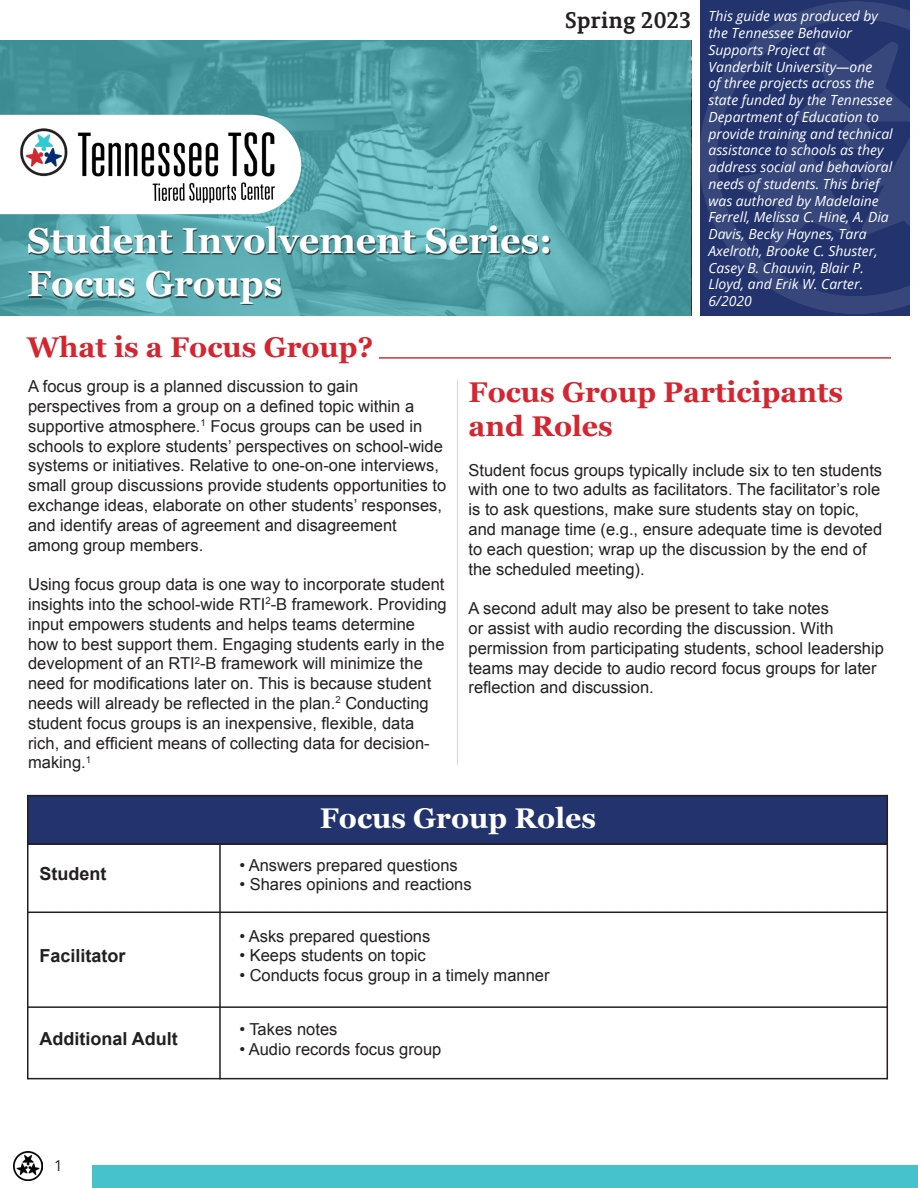
<style>
.page{position:relative;width:918px;height:1188px;background:#fff}
.page>*{position:absolute;margin:0;border:0;box-sizing:border-box;transform-origin:0 0}
.t1{font:700 36px "Georgia";color:#fff}
.t2{font:700 28.5px/34.2px "Georgia";color:#d52530}
.t3{font:700 28.5px "Georgia";color:#fff}
.t4{font:700 22.5px "Permian Slab Serif Typeface";color:#231f20}
.t5{font:700 18px "Arial";color:#231f20}
.t6{font:16.5px/19.8px "Arial";color:#231f20}
.t7{font:15px "Open Sans";color:#231f20}
.t8{font:italic 13.95px "Open Sans";color:#fff}
</style>
<div class="page">
<img style="left:700px;top:2px;width:210px;height:312px">
<svg style="left:0;top:40px;width:691px;height:276px;background:#51a1a7"></svg>
<svg style="left:0;top:115px;width:301px;height:99px"></svg>
<img style="left:0;top:104px;width:295px;height:107px">
<div style="left:29px;top:227px;width:521px;height:78px;background:#231f20;opacity:.73"></div>
<div style="left:93px;top:1166px;width:825px;height:22px;background:#45c2cb"></div>
<img style="left:14px;top:1151px;width:29px;height:29px">
<div style="left:27px;top:795px;width:859px;height:50px;background:#22336d"></div>
<hr style="left:28px;top:795px;width:859px;height:1px;background:#231f20">
<hr style="left:28px;top:843px;width:859px;height:2px;background:#231f20">
<hr style="left:28px;top:912px;width:859px;height:1px;background:#231f20">
<hr style="left:28px;top:1006px;width:859px;height:2px;background:#231f20">
<hr style="left:28px;top:1078px;width:859px;height:1px;background:#231f20">
<hr style="left:27px;top:795px;width:1px;height:284px;background:#231f20">
<hr style="left:219px;top:845px;width:2px;height:234px;background:#231f20">
<hr style="left:887px;top:795px;width:1px;height:284px;background:#231f20">
<hr style="left:379px;top:357px;width:512px;height:2px;background:#c03939">
<hr style="left:457px;top:380px;width:1px;height:385px;background:#76797a">
<p class="t4" style="left:565px;top:1px;width:128px">Spring 2023</p>
<p class="t1" style="left:27px;top:213px;width:527px">Student Involvement Series:</p>
<p class="t1" style="left:27px;top:256px;width:257px">Focus Groups</p>
<p class="t2" style="left:27px;top:329px;width:348px">What is a Focus Group?</p>
<p class="t8" style="left:708px;top:7px;width:171px">This guide was produced by</p>
<p class="t8" style="left:708px;top:24px;width:145px">the Tennessee Behavior</p>
<p class="t8" style="left:708px;top:40px;width:119px">Supports Project at</p>
<p class="t8" style="left:708px;top:57px;width:165px">Vanderbilt University—one</p>
<p class="t8" style="left:708px;top:74px;width:168px">of three projects across the</p>
<p class="t8" style="left:708px;top:91px;width:186px">state funded by the Tennessee</p>
<p class="t8" style="left:708px;top:107px;width:172px">Department of Education to</p>
<p class="t8" style="left:708px;top:124px;width:186px">provide training and technical</p>
<p class="t8" style="left:708px;top:141px;width:177px">assistance to schools as they</p>
<p class="t8" style="left:708px;top:157px;width:185px">address social and behavioral</p>
<p class="t8" style="left:708px;top:174px;width:172px">needs of students. This brief</p>
<p class="t8" style="left:708px;top:191px;width:172px">was authored by Madelaine</p>
<p class="t8" style="left:708px;top:208px;width:182px">Ferrell, Melissa C. Hine, A. Dia</p>
<p class="t8" style="left:708px;top:224px;width:160px">Davis, Becky Haynes, Tara</p>
<p class="t8" style="left:708px;top:241px;width:171px">Axelroth, Brooke C. Shuster,</p>
<p class="t8" style="left:708px;top:258px;width:157px">Casey B. Chauvin, Blair P.</p>
<p class="t8" style="left:708px;top:275px;width:156px">Lloyd, and Erik W. Carter.</p>
<p class="t8" style="left:708px;top:291px;width:45px">6/2020</p>
<p class="t6" style="left:28px;top:377px;width:420px">A focus group is a planned discussion to gain perspectives from a group on a defined topic within a supportive atmosphere.<sup>1</sup> Focus groups can be used in schools to explore students’ perspectives on school-wide systems or initiatives. Relative to one-on-one interviews, small group discussions provide students opportunities to exchange ideas, elaborate on other students’ responses, and identify areas of agreement and disagreement among group members.</p>
<p class="t6" style="left:28px;top:575px;width:420px">Using focus group data is one way to incorporate student insights into the school-wide RTI<sup>2</sup>-B framework. Providing input empowers students and helps teams determine how to best support them. Engaging students early in the development of an RTI<sup>2</sup>-B framework will minimize the need for modifications later on. This is because student needs will already be reflected in the plan.<sup>2</sup> Conducting student focus groups is an inexpensive, flexible, data rich, and efficient means of collecting data for decision&shy;making.<sup>1</sup></p>
<p class="t2" style="left:469px;top:373px;width:376px">Focus Group Participants and Roles</p>
<p class="t6" style="left:469px;top:460px;width:415px">Student focus groups typically include six to ten students with one to two adults as facilitators. The facilitator’s role is to ask questions, make sure students stay on topic, and manage time (e.g., ensure adequate time is devoted to each question; wrap up the discussion by the end of the scheduled meeting).</p>
<p class="t6" style="left:469px;top:599px;width:417px">A second adult may also be present to take notes<br>or assist with audio recording the discussion. With permission from participating students, school leadership teams may decide to audio record focus groups for later reflection and discussion.</p>
<p class="t5" style="left:40px;top:862px;width:68px">Student</p>
<p class="t5" style="left:40px;top:944px;width:88px">Facilitator</p>
<p class="t5" style="left:40px;top:1027px;width:140px">Additional Adult</p>
<p class="t7" style="left:54px;top:1155px;width:10px">1</p>
<p class="t3" style="left:320px;top:797px;width:278px">Focus Group Roles</p>
<p class="t6" style="left:239px;top:855px;width:220px">• Answers prepared questions</p>
<p class="t6" style="left:239px;top:875px;width:234px">• Shares opinions and reactions</p>
<p class="t6" style="left:239px;top:926px;width:193px">• Asks prepared questions</p>
<p class="t6" style="left:239px;top:946px;width:188px">• Keeps students on topic</p>
<p class="t6" style="left:239px;top:966px;width:312px">• Conducts focus group in a timely manner</p>
<p class="t6" style="left:239px;top:1020px;width:100px">• Takes notes</p>
<p class="t6" style="left:239px;top:1040px;width:204px">• Audio records focus group</p>
</div>
